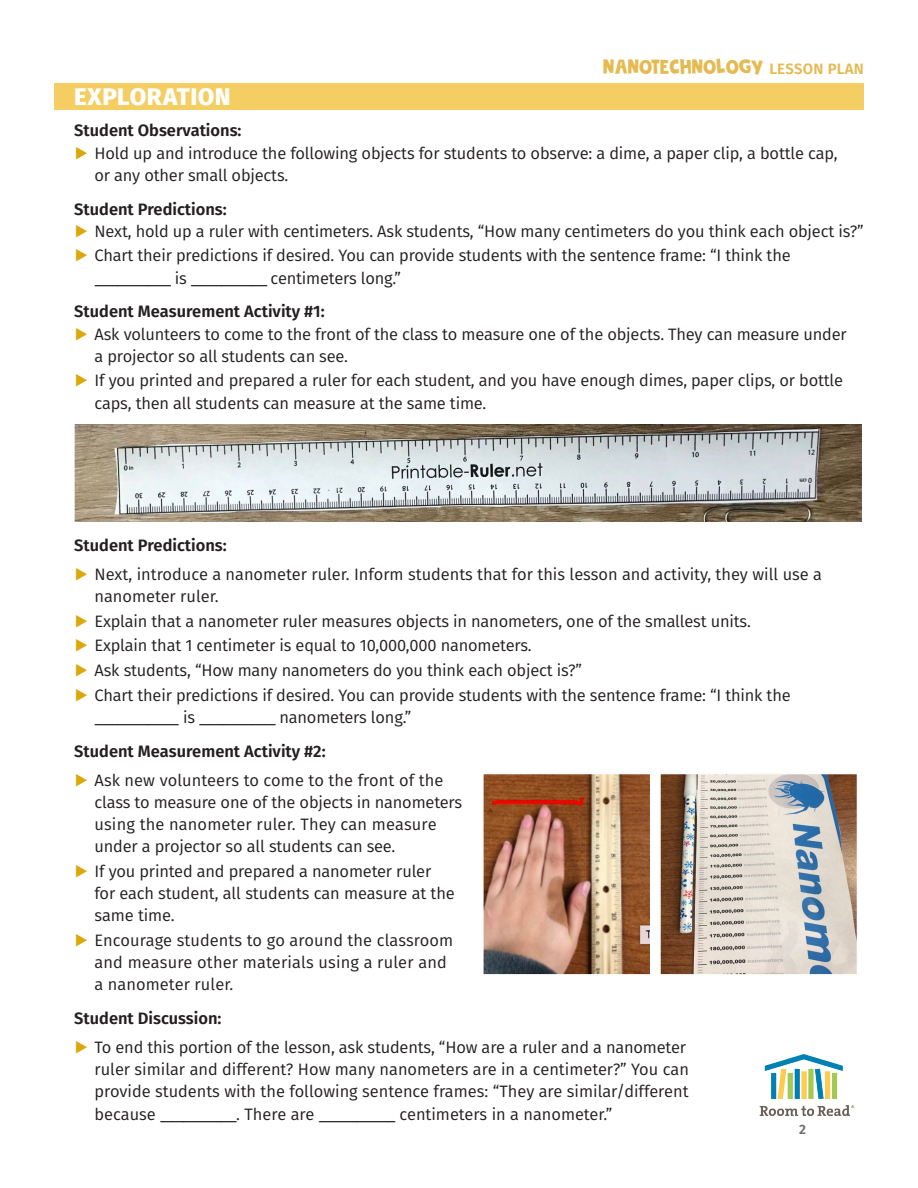
<style>
.page{position:relative;width:918px;height:1188px;background:#fff}
.page>*{position:absolute;margin:0;border:0;box-sizing:border-box;transform-origin:0 0}
.t1{font:800 24px "Fira Sans";letter-spacing:.02em;color:#fff}
.t2{font:16.5px/22.2px "Fira Sans";letter-spacing:-.01em;color:#231f20}
.lesson-plan_tx{font:600 16.5px "Fira Sans";color:#231f20}
.tx{font:600 15px "Fira Sans";letter-spacing:.02em;color:#e5ba52}
.t3{font:600 13.5px "Fira Sans";color:#6c6d70}
.s1{font-family:"Frozen Memory";font-weight:400;font-size:22.05px}
.s2{font-family:"Frozen Memory";font-weight:400;font-size:21px}
.s3{font-family:"Frozen Memory";font-weight:400;font-size:23.7px}
.s4{font-family:"Frozen Memory";font-weight:400;font-size:23.55px}
.s5{font-weight:700;color:#dba80c}
</style>
<div class="page">
<img style="left:759px;top:1054px;width:96px;height:62px">
<div style="left:54px;top:83px;width:810px;height:27px;background:#f5ce63"></div>
<img style="left:75px;top:424px;width:787px;height:98px">
<img style="left:483px;top:774px;width:374px;height:201px">
<p class="tx" style="left:603px;top:56px;width:262px"><span class="s1">N</span><span class="s2">A</span><span class="s1">N</span><span class="s2">OTE</span><span class="s3">C</span><span class="s2">H</span><span class="s1">N</span><span class="s2">O</span><span class="s4">L</span><span class="s2">OGY</span> LESSON PLAN</p>
<p class="t1" style="left:74px;top:76px;width:158px">EXPLORATION</p>
<p class="lesson-plan_tx" style="left:74px;top:117px;width:169px">Student Observations:</p>
<p class="t2" style="left:94px;top:141px;width:744px;text-indent:-20px"><span class="s5">▶</span> Hold up and introduce the following objects for students to observe: a dime, a paper clip, a bottle cap, or any other small objects.</p>
<p class="lesson-plan_tx" style="left:74px;top:195px;width:154px">Student Predictions:</p>
<p class="t2" style="left:74px;top:219px;width:791px"><span class="s5">▶</span> Next, hold up a ruler with centimeters. Ask students, “How many centimeters do you think each object is?”</p>
<p class="t2" style="left:94px;top:244px;width:698px;text-indent:-20px"><span class="s5">▶</span> Chart their predictions if desired. You can provide students with the sentence frame: “I think the __________ is __________ centimeters long.”</p>
<p class="lesson-plan_tx" style="left:74px;top:298px;width:252px">Student Measurement Activity #1:</p>
<p class="t2" style="left:94px;top:322px;width:754px;text-indent:-20px"><span class="s5">▶</span> Ask volunteers to come to the front of the class to measure one of the objects. They can measure under a projector so all students can see.</p>
<p class="t2" style="left:94px;top:369px;width:750px;text-indent:-20px"><span class="s5">▶</span> If you printed and prepared a ruler for each student, and you have enough dimes, paper clips, or bottle caps, then all students can measure at the same time.</p>
<p class="lesson-plan_tx" style="left:74px;top:532px;width:154px">Student Predictions:</p>
<p class="t2" style="left:94px;top:562px;width:729px;text-indent:-20px"><span class="s5">▶</span> Next, introduce a nanometer ruler. Inform students that for this lesson and activity, they will use a nanometer ruler.</p>
<p class="t2" style="left:74px;top:609px;width:678px"><span class="s5">▶</span> Explain that a nanometer ruler measures objects in nanometers, one of the smallest units.</p>
<p class="t2" style="left:74px;top:634px;width:459px"><span class="s5">▶</span> Explain that 1 centimeter is equal to 10,000,000 nanometers.</p>
<p class="t2" style="left:74px;top:659px;width:509px"><span class="s5">▶</span> Ask students, “How many nanometers do you think each object is?”</p>
<p class="t2" style="left:94px;top:684px;width:698px;text-indent:-20px"><span class="s5">▶</span> Chart their predictions if desired. You can provide students with the sentence frame: “I think the ___________ is __________ nanometers long.”</p>
<p class="lesson-plan_tx" style="left:74px;top:738px;width:253px">Student Measurement Activity #2:</p>
<p class="t2" style="left:94px;top:769px;width:369px;text-indent:-20px"><span class="s5">▶</span> Ask new volunteers to come to the front of the class to measure one of the objects in nanometers using the nanometer ruler. They can measure under a projector so all students can see.</p>
<p class="t2" style="left:94px;top:860px;width:362px;text-indent:-20px"><span class="s5">▶</span> If you printed and prepared a nanometer ruler for each student, all students can measure at the same time.</p>
<p class="t2" style="left:94px;top:929px;width:360px;text-indent:-20px"><span class="s5">▶</span> Encourage students to go around the classroom and measure other materials using a ruler and a nanometer ruler.</p>
<p class="lesson-plan_tx" style="left:74px;top:1005px;width:149px">Student Discussion:</p>
<p class="t2" style="left:94px;top:1036px;width:596px;text-indent:-20px"><span class="s5">▶</span> To end this portion of the lesson, ask students, “How are a ruler and a nanometer ruler similar and different? How many nanometers are in a centimeter?” You can provide students with the following sentence frames: “They are similar/different because __________. There are __________ centimeters in a nanometer.”</p>
<p class="t3" style="left:799px;top:1118px;width:8px">2</p>
</div>
